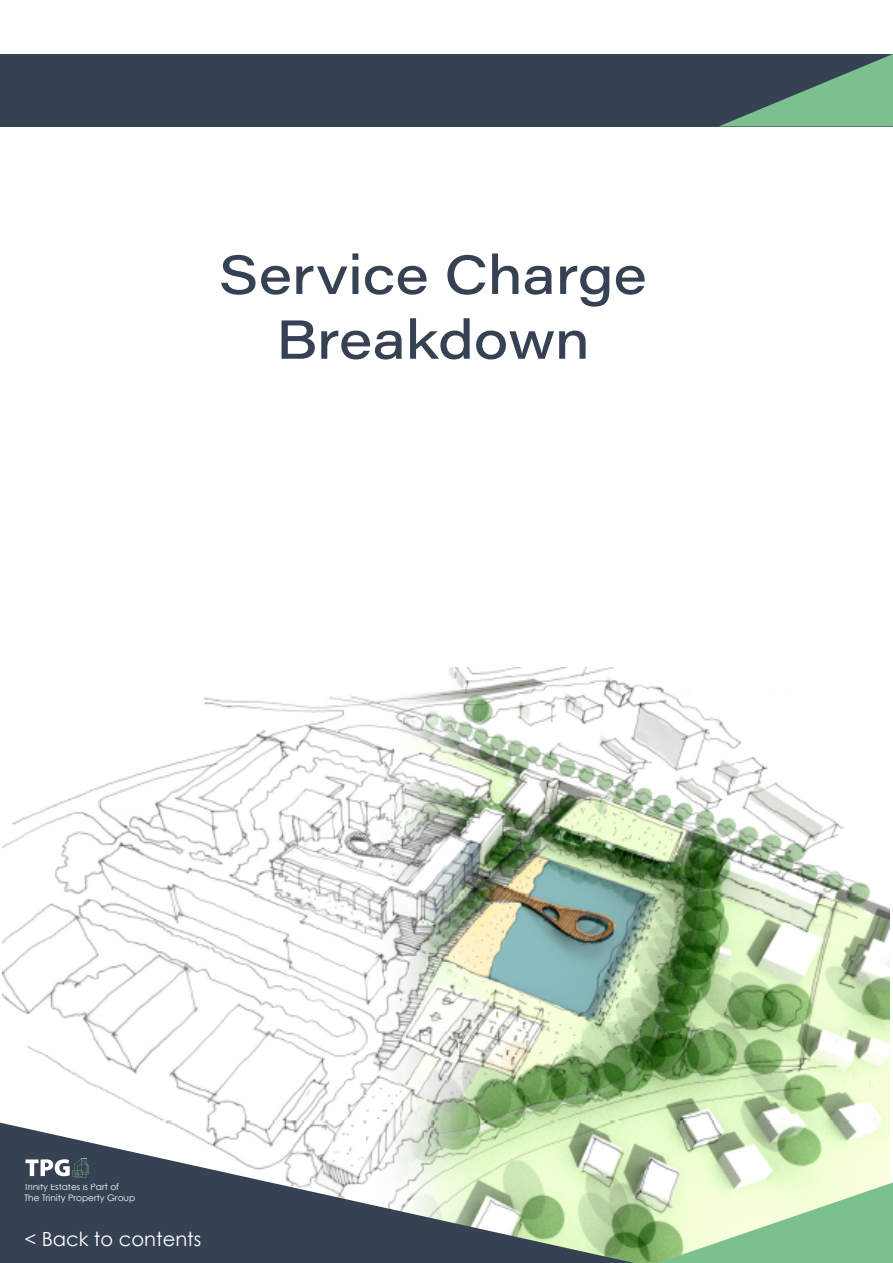
<style>
.page{position:relative;width:893px;height:1263px;background:#fff}
.page>*{position:absolute;margin:0;border:0;box-sizing:border-box;transform-origin:0 0}
.t1{font:54px/64.8px "Acumin Variable Concept";color:#364153;text-align:center}
.t2{font:19.5px "Century Gothic";color:#fff}
.t3{font:9px/10.8px "Century Gothic";color:#fff}
</style>
<div class="page">
<img style="left:3px;top:667px;width:887px;height:596px">
<svg style="left:0;top:1123px;width:634px;height:140px"></svg>
<svg style="left:658px;top:1182px;width:235px;height:81px;background:#b3dbaf"></svg>
<div style="left:22px;top:1152px;width:71px;height:31px;background:#364153"></div>
<svg style="left:26px;top:1158px;width:63px;height:19px"></svg>
<div style="left:0;top:54px;width:893px;height:73px;background:#364153"></div>
<svg style="left:720px;top:54px;width:173px;height:72px"></svg>
<h1 class="t1" style="left:219px;top:241px;width:429px">Service Charge<br>Breakdown</h1>
<p class="t3" style="left:24px;top:1181px;width:112px">Trinity Estates is Part of<br>The Trinity Property Group</p>
<h2 class="t2" style="left:24px;top:1225px;width:178px">&lt; Back to contents</h2>
</div>
